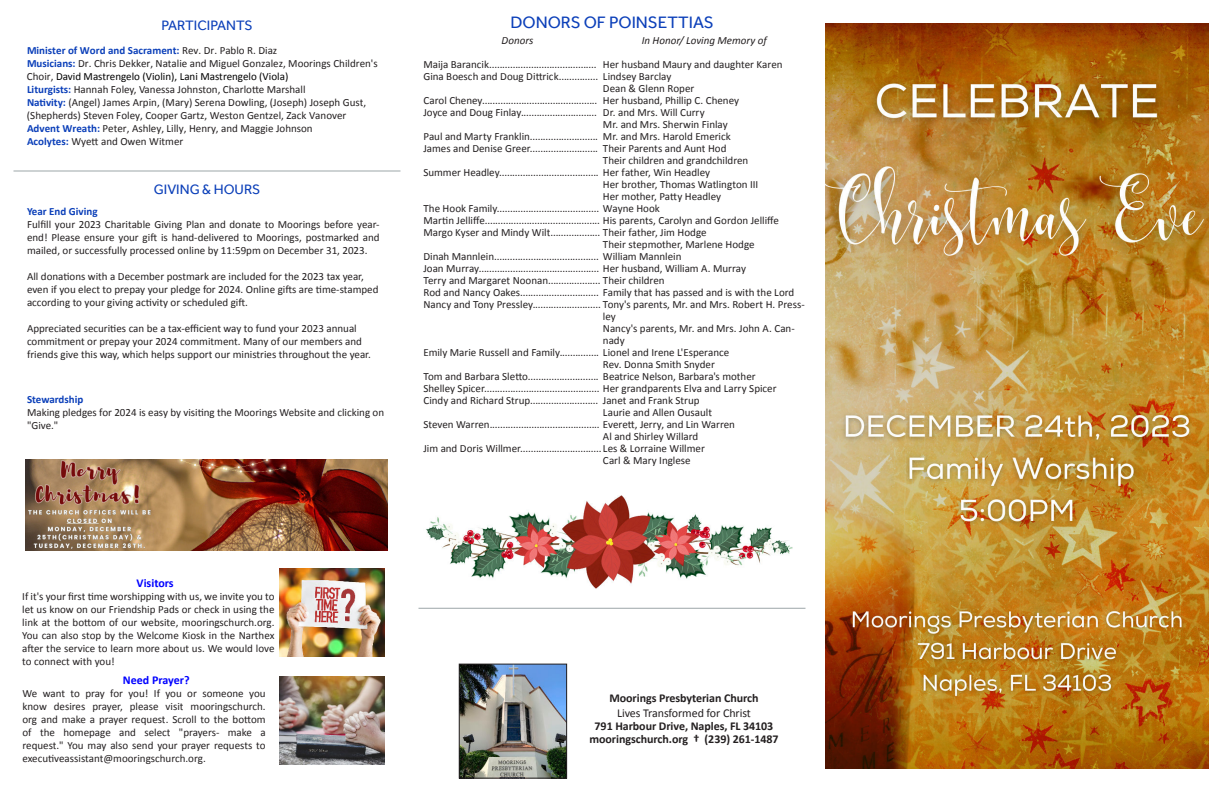
<style>
.page{position:relative;width:1224px;height:792px;background:#fff}
.page>*{position:absolute;margin:0;border:0;box-sizing:border-box;transform-origin:0 0}
.t1{font:17px "Effra";color:#0b3fb9}
.t2{font:14px "Effra";color:#0b3fb9}
.t3{font:700 12px/13px "Calibri";letter-spacing:-.005em;color:#231f20;text-align:center}
.t4{font:12px "Calibri";letter-spacing:-.005em;color:#231f20}
.t5{font:700 12px "Calibri";color:#00f}
.t6{font:11px/13px "Calibri";color:#231f20}
.t7{font:italic 11px "Calibri";color:#231f20}
.t8{font:700 11px "Calibri";color:#0b3fb9}
.s1{font-weight:700;color:#0b3fb9}
.s2{color:#000}
.s3{font-style:inherit}
</style>
<div class="page">
<img style="left:461px;top:666px;width:104px;height:110px">
<div style="left:459px;top:664px;width:108px;height:114px;border:1px solid #231f20"></div>
<img style="left:279px;top:568px;width:106px;height:89px">
<img style="left:279px;top:676px;width:106px;height:89px">
<img style="left:825px;top:24px;width:384px;height:744px">
<hr style="left:14px;top:170px;width:387px;height:1px;background:#9ca6a8">
<img style="left:25px;top:460px;width:362px;height:91px">
<hr style="left:419px;top:608px;width:387px;height:1px;background:#9ca6a8">
<img style="left:426px;top:495px;width:367px;height:94px">
<p class="t2" style="left:161px;top:17px;width:93px">PARTICIPANTS</p>
<p class="t6" style="left:27px;top:45px;width:352px"><span class="s1">Minister of Word and Sacrament:</span> Rev. Dr. Pablo R. Diaz<br><span class="s1">Musicians:</span> Dr. Chris Dekker, Natalie and Miguel Gonzalez, Moorings Children's Choir, <span class="s2">David Mastrengelo (Violin), Lani Mastrengelo (Viola)<br></span><span class="s1">Liturgists:</span> Hannah Foley, Vanessa Johnston, Charlotte Marshall<br><span class="s1">Nativity:</span> (Angel) James Arpin, (Mary) Serena Dowling, (Joseph) Joseph Gust, (Shepherds) Steven Foley, Cooper Gartz, Weston Gentzel, Zack Vanover <span class="s1">Advent Wreath:</span> Peter, Ashley, Lilly, Henry, and Maggie Johnson<br><span class="s1">Acolytes:</span> Wyett and Owen Witmer</p>
<p class="t2" style="left:154px;top:181px;width:108px">GIVING &amp; HOURS</p>
<p class="t8" style="left:27px;top:208px;width:72px">Year End Giving</p>
<p class="t6" style="left:27px;top:218px;width:354px;text-align:justify">Fulfill your 2023 Charitable Giving Plan and donate to Moorings before year&shy;end! Please ensure your gift is hand-delivered to Moorings, postmarked and mailed, or successfully processed online by 11:59pm on December 31, 2023.</p>
<p class="t6" style="left:27px;top:270px;width:353px">All donations with a December postmark are included for the 2023 tax year, even if you elect to prepay your pledge for 2024. Online gifts are time-stamped according to your giving activity or scheduled gift.</p>
<p class="t6" style="left:27px;top:322px;width:345px">Appreciated securities can be a tax-efficient way to fund your 2023 annual commitment or prepay your 2024 commitment. Many of our members and friends give this way, which helps support our ministries throughout the year.</p>
<p class="t8" style="left:27px;top:395px;width:58px">Stewardship</p>
<p class="t6" style="left:27px;top:405px;width:359px">Making pledges for 2024 is easy by visiting the Moorings Website and clicking on "Give."</p>
<h1 class="t1" style="left:510px;top:12px;width:205px"><span class="s3">D</span>ONORS OF POINSETTIAS</h1>
<p class="t7" style="left:642px;top:36px;width:127px">In Honor/ Loving Memory of</p>
<p class="t6" style="left:603px;top:52px;width:181px;line-height:24px">Her husband Maury and daughter Karen<br>Dean &amp; Glenn Roper</p>
<p class="t6" style="left:603px;top:94px;width:138px;line-height:12px">Her husband, Phillip C. Cheney<br>Dr. and Mrs. Will Curry<br>Mr. and Mrs. Sherwin Finlay</p>
<p class="t6" style="left:603px;top:148px;width:157px;line-height:24px">Their children and grandchildren<br>Her brother, Thomas Watlington III</p>
<p class="t6" style="left:603px;top:190px;width:120px">Her mother, Patty Headley</p>
<p class="t6" style="left:603px;top:238px;width:153px">Their stepmother, Marlene Hodge</p>
<p class="t7" style="left:502px;top:36px;width:33px">Donors</p>
<p class="t6" style="left:423px;top:58px;width:249px;line-height:12px">Maija Barancik.........................................<br>Gina Boesch and Doug Dittrick............... Lindsey Barclay</p>
<p class="t6" style="left:423px;top:94px;width:175px;line-height:12px">Carol Cheney............................................<br>Joyce and Doug Finlay.............................</p>
<p class="t6" style="left:423px;top:130px;width:309px;line-height:12px">Paul and Marty Franklin.......................... Mr. and Mrs. Harold Emerick<br>James and Denise Greer.......................... Their Parents and Aunt Hod</p>
<p class="t6" style="left:423px;top:166px;width:288px">Summer Headley...................................... Her father, Win Headley</p>
<p class="t6" style="left:423px;top:202px;width:357px;line-height:12px">The Hook Family....................................... Wayne Hook<br>Martin Jelliffe............................................ His parents, Carolyn and Gordon Jelliffe<br>Margo Kyser and Mindy Wilt................... Their father, Jim Hodge</p>
<p class="t6" style="left:423px;top:250px;width:383px;line-height:12px">Dinah Mannlein........................................ William Mannlein<br>Joan Murray.............................................. Her husband, William A. Murray<br>Terry and Margaret Noonan.................... Their children<br>Rod and Nancy Oakes.............................. Family that has passed and is with the Lord Nancy and Tony Pressley.......................... Tony's parents, Mr. and Mrs. Robert H. Press-</p>
<p class="t6" style="left:423px;top:340px;width:334px;line-height:24px">Emily Marie Russell and Family............... Lionel and Irene L'Esperance<br>Tom and Barbara Sletto........................... Beatrice Nelson, Barbara's mother</p>
<p class="t6" style="left:423px;top:382px;width:355px;line-height:12px">Shelley Spicer............................................ Her grandparents Elva and Larry Spicer<br>Cindy and Richard Strup.......................... Janet and Frank Strup</p>
<p class="t6" style="left:423px;top:412px;width:313px;line-height:24px">Steven Warren.......................................... Everett, Jerry, and Lin Warren<br>Jim and Doris Willmer...............................Les &amp; Lorraine Willmer</p>
<p class="t6" style="left:603px;top:311px;width:193px;line-height:12px">ley<br>Nancy's parents, Mr. and Mrs. John A. Can&shy;nady</p>
<p class="t6" style="left:603px;top:358px;width:113px">Rev. Donna Smith Snyder</p>
<p class="t6" style="left:603px;top:400px;width:111px;line-height:24px">Laurie and Allen Ousault<br>Al and Shirley Willard<br>Carl &amp; Mary Inglese</p>
<p class="t5" style="left:137px;top:579px;width:39px">Visitors</p>
<p class="t6" style="left:22px;top:590px;width:254px;text-align:justify">If it's your first time worshipping with us, we invite you to let us know on our Friendship Pads or check in using the link at the bottom of our website, mooringschurch.org.<br>You can also stop by the Welcome Kiosk in the Narthex after the service to learn more about us. We would love to connect with you!</p>
<p class="t5" style="left:123px;top:676px;width:68px">Need Prayer?</p>
<p class="t6" style="left:22px;top:687px;width:245px;text-align:justify">We want to pray for you! If you or someone you know desires prayer, please visit mooringschurch. org and make a prayer request. Scroll to the bottom of the homepage and select "prayers- make a request." You may also send your prayer requests to executiveassistant@mooringschurch.org.</p>
<p class="t3" style="left:609px;top:693px;width:151px">Moorings Presbyterian Church</p>
<p class="t4" style="left:617px;top:704px;width:135px">Lives Transformed for Christ</p>
<p class="t3" style="left:589px;top:720px;width:191px">791 Harbour Drive, Naples, FL 34103 mooringschurch.org † (239) 261-1487</p>
</div>
